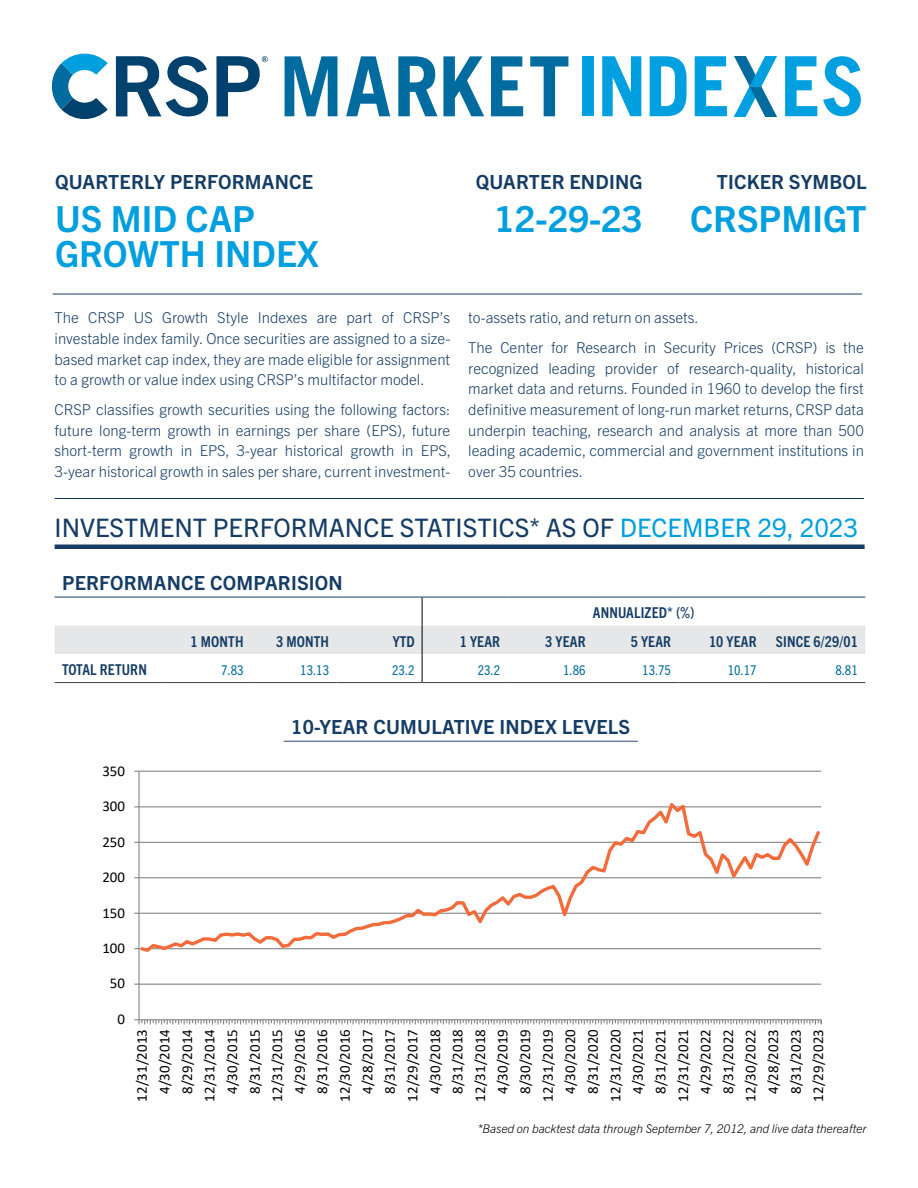
<style>
.page{position:relative;width:918px;height:1188px;background:#fff}
.page>*{position:absolute;margin:0;border:0;box-sizing:border-box;transform-origin:0 0}
.t1{font:700 36px/34.5px "Trade Gothic Next LT Pro";color:#009fdf}
.t2{font:25.5px "Trade Gothic Next LT Pro";color:#143c65}
.t3{font:700 19.5px "Trade Gothic Next LT Pro";letter-spacing:.01em;color:#143c65}
.t4{font:300 15px/20.7px "Trade Gothic Next LT Pro";color:#143c65;text-align:justify}
.t5{font:15px/22.5px "Calibri";color:#000;text-align:center}
.t6{font:700 condensed 15px "Trade Gothic Next LT Pro";letter-spacing:.01em;color:#143c65}
.t7{font:condensed 13.5px "Trade Gothic Next LT Pro";color:#006b9e}
.t8{font:italic 300 12px "Trade Gothic Next LT Pro";color:#000}
.t9{font:700 4.95px "Trade Gothic Next LT Pro";color:#003b65}
.s1{color:#009fdf}
</style>
<div class="page">
<hr style="left:53px;top:294px;width:809px;height:1px;background:#143c65">
<hr style="left:55px;top:498px;width:809px;height:1px;background:#143c65">
<div style="left:55px;top:544px;width:810px;height:5px;background:#143c65"></div>
<svg style="left:51px;top:53px;width:57px;height:66px"></svg>
<svg style="left:116px;top:56px;width:92px;height:60px"></svg>
<svg style="left:216px;top:56px;width:52px;height:60px"></svg>
<div style="left:583px;top:56px;width:11px;height:60px;background:#009fdf"></div>
<svg style="left:602px;top:56px;width:39px;height:60px"></svg>
<svg style="left:650px;top:56px;width:37px;height:60px"></svg>
<svg style="left:823px;top:56px;width:38px;height:60px"></svg>
<svg style="left:695px;top:56px;width:122px;height:60px"></svg>
<svg style="left:285px;top:56px;width:53px;height:60px"></svg>
<svg style="left:346px;top:56px;width:44px;height:60px"></svg>
<svg style="left:398px;top:56px;width:86px;height:60px"></svg>
<svg style="left:491px;top:56px;width:32px;height:60px"></svg>
<svg style="left:530px;top:56px;width:38px;height:60px"></svg>
<hr style="left:55px;top:682px;width:111px;height:1px;background:#414042">
<hr style="left:166px;top:682px;width:85px;height:1px;background:#414042">
<hr style="left:251px;top:682px;width:86px;height:1px;background:#414042">
<hr style="left:337px;top:682px;width:85px;height:1px;background:#414042">
<hr style="left:422px;top:682px;width:86px;height:1px;background:#414042">
<hr style="left:508px;top:682px;width:85px;height:1px;background:#414042">
<hr style="left:593px;top:682px;width:86px;height:1px;background:#414042">
<hr style="left:679px;top:682px;width:85px;height:1px;background:#414042">
<hr style="left:764px;top:682px;width:101px;height:1px;background:#414042">
<svg style="left:55px;top:598px;width:810px;height:84px"></svg>
<hr style="left:55px;top:597px;width:111px;height:1px;background:#143c65">
<hr style="left:166px;top:597px;width:85px;height:1px;background:#143c65">
<hr style="left:251px;top:597px;width:86px;height:1px;background:#143c65">
<hr style="left:337px;top:597px;width:85px;height:1px;background:#143c65">
<hr style="left:422px;top:597px;width:86px;height:1px;background:#143c65">
<hr style="left:508px;top:597px;width:85px;height:1px;background:#143c65">
<hr style="left:593px;top:597px;width:86px;height:1px;background:#143c65">
<hr style="left:679px;top:597px;width:85px;height:1px;background:#143c65">
<hr style="left:764px;top:597px;width:101px;height:1px;background:#143c65">
<hr style="left:284px;top:741px;width:354px;height:1px;background:#2d486f">
<hr style="left:139px;top:984px;width:682px;height:1px;background:#868686">
<hr style="left:139px;top:771px;width:682px;height:1px;background:#868686">
<hr style="left:138px;top:771px;width:2px;height:249px;background:#868686">
<svg style="left:134px;top:1019px;width:688px;height:6px"></svg>
<svg style="left:139px;top:798px;width:683px;height:156px"></svg>
<p class="t9" style="left:263px;top:56px;width:5px">R</p>
<h3 class="t3" style="left:55px;top:168px;width:260px">QUARTERLY PERFORMANCE</h3>
<h1 class="t1" style="left:55px;top:199px;width:266px">US MID CAP<br>GROWTH INDEX</h1>
<p class="t4" style="left:55px;top:306px;width:397px">The CRSP US Growth Style Indexes are part of CRSP’s investable index family. Once securities are assigned to a size&shy;based market cap index, they are made eligible for assignment to a growth or value index using CRSP’s multifactor model.</p>
<p class="t4" style="left:55px;top:398px;width:398px">CRSP classifies growth securities using the following factors: future long-term growth in earnings per share (EPS), future short-term growth in EPS, 3-year historical growth in EPS, 3-year historical growth in sales per share, current investment-</p>
<h3 class="t3" style="left:476px;top:168px;width:168px">QUARTER ENDING</h3>
<h1 class="t1" style="left:494px;top:199px;width:150px">12-29-23</h1>
<h3 class="t3" style="left:717px;top:168px;width:151px">TICKER SYMBOL</h3>
<h1 class="t1" style="left:690px;top:199px;width:178px">CRSPMIGT</h1>
<p class="t4" style="left:468px;top:302px;width:397px;line-height:29.7px">to-assets ratio, and return on assets.<br>The Center for Research in Security Prices (CRSP) is the</p>
<p class="t4" style="left:468px;top:357px;width:397px">recognized leading provider of research-quality, historical market data and returns. Founded in 1960 to develop the first definitive measurement of long-run market returns, CRSP data underpin teaching, research and analysis at more than 500 leading academic, commercial and government institutions in over 35 countries.</p>
<h2 class="t2" style="left:55px;top:510px;width:805px">INVESTMENT PERFORMANCE STATISTICS* AS OF <span class="s1">DECEMBER 29, 2023</span></h2>
<h3 class="t3" style="left:62px;top:569px;width:282px">PERFORMANCE COMPARISION</h3>
<p class="t6" style="left:593px;top:602px;width:103px">ANNUALIZED* (%)</p>
<p class="t6" style="left:191px;top:631px;width:54px">1 MONTH</p>
<p class="t6" style="left:276px;top:631px;width:54px">3 MONTH</p>
<p class="t6" style="left:393px;top:631px;width:23px">YTD</p>
<p class="t6" style="left:460px;top:631px;width:42px">1 YEAR</p>
<p class="t6" style="left:545px;top:631px;width:42px">3 YEAR</p>
<p class="t6" style="left:631px;top:631px;width:42px">5 YEAR</p>
<p class="t6" style="left:709px;top:631px;width:49px">10 YEAR</p>
<p class="t6" style="left:776px;top:631px;width:83px">SINCE 6/29/01</p>
<p class="t6" style="left:62px;top:659px;width:86px">TOTAL RETURN</p>
<p class="t7" style="left:221px;top:661px;width:24px">7.83</p>
<p class="t7" style="left:300px;top:661px;width:30px">13.13</p>
<p class="t7" style="left:392px;top:661px;width:24px">23.2</p>
<p class="t7" style="left:478px;top:661px;width:24px">23.2</p>
<p class="t7" style="left:563px;top:661px;width:24px">1.86</p>
<p class="t7" style="left:642px;top:661px;width:30px">13.75</p>
<p class="t7" style="left:728px;top:661px;width:30px">10.17</p>
<p class="t7" style="left:835px;top:661px;width:24px">8.81</p>
<h3 class="t3" style="left:291px;top:713px;width:340px">10-YEAR CUMULATIVE INDEX LEVELS</h3>
<p class="t5" style="left:102px;top:759px;width:24px">350</p>
<p class="t5" style="left:102px;top:794px;width:24px">300</p>
<p class="t5" style="left:102px;top:830px;width:24px">250</p>
<p class="t5" style="left:102px;top:865px;width:24px">200</p>
<p class="t5" style="left:102px;top:901px;width:24px">150</p>
<p class="t5" style="left:102px;top:936px;width:24px">100</p>
<p class="t5" style="left:110px;top:972px;width:17px">50</p>
<p class="t5" style="left:118px;top:1007px;width:9px">0</p>
<p class="t5" style="left:130px;top:1102px;width:74px;rotate:-90deg">12/31/2013<br>4/30/2014<br>8/29/2014<br>12/31/2014<br>4/30/2015<br>8/31/2015<br>12/31/2015<br>4/29/2016<br>8/31/2016<br>12/30/2016<br>4/28/2017<br>8/31/2017<br>12/29/2017<br>4/30/2018<br>8/31/2018<br>12/31/2018<br>4/30/2019<br>8/30/2019<br>12/31/2019<br>4/30/2020<br>8/31/2020<br>12/31/2020<br>4/30/2021<br>8/31/2021<br>12/31/2021<br>4/29/2022<br>8/31/2022<br>12/30/2022<br>4/28/2023<br>8/31/2023<br>12/29/2023</p>
<p class="t8" style="left:478px;top:1120px;width:390px">*Based on backtest data through September 7, 2012, and live data thereafter</p>
</div>
